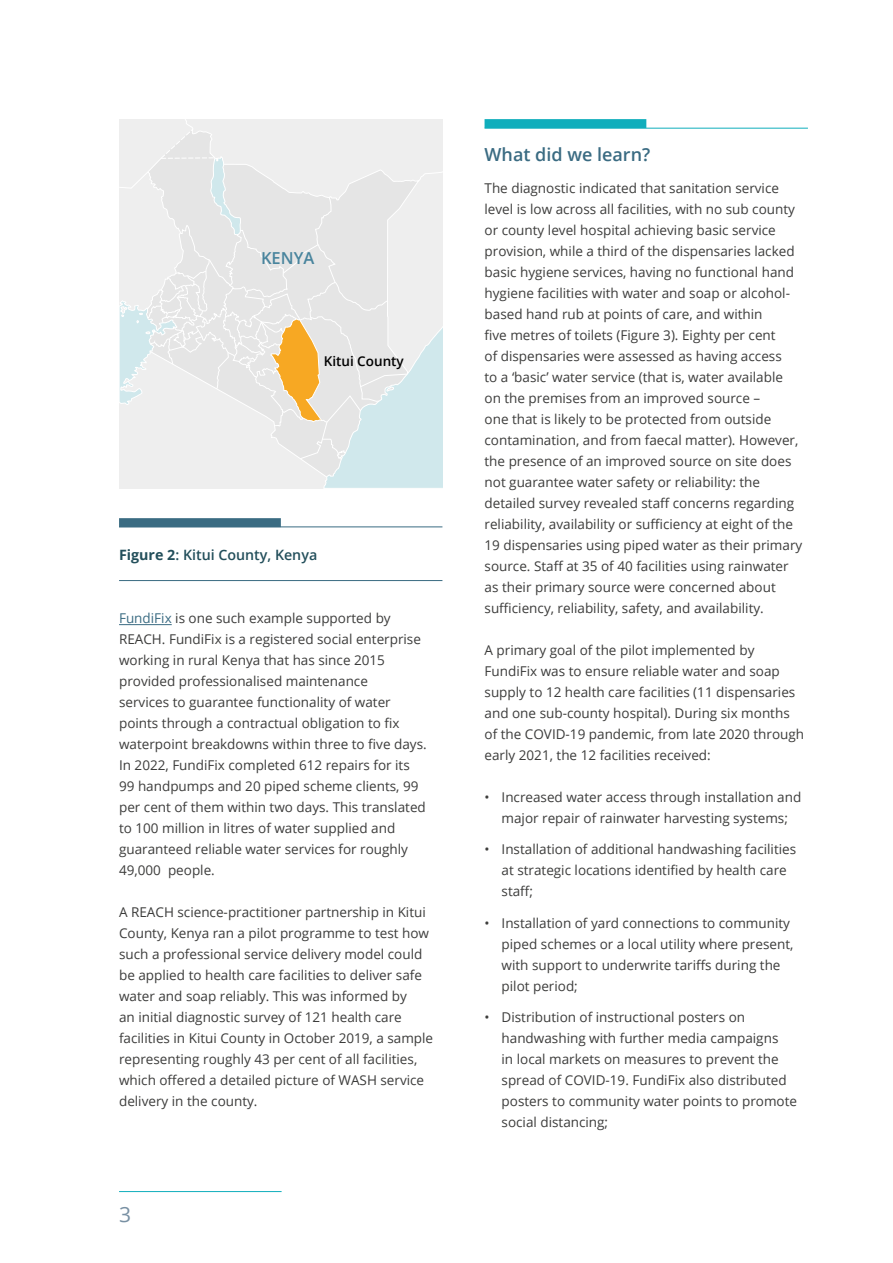
<style>
.page{position:relative;width:893px;height:1263px;background:#fff}
.page>*{position:absolute;margin:0;border:0;box-sizing:border-box;transform-origin:0 0}
.t1{font:21px "Open Sans";color:#7890a3}
.subhead{font:600 18px "Open Sans";color:#3a6b82}
.t2{font:600 16.5px "Open Sans";color:#48849d}
.t3{font:600 14.25px "Open Sans";color:#234f5b}
.t4{font:13.5px/21px "Open Sans";color:#3c3c3b}
.t5{font:600 13.5px "Open Sans";color:#000}
.s1{font-weight:700}
.s2{color:#3a6b82}
</style>
<div class="page">
<hr style="left:119px;top:1191px;width:163px;height:1px;background:#10aebc">
<hr style="left:119px;top:580px;width:323px;height:1px;background:#3a6b82">
<hr style="left:119px;top:526px;width:323px;height:1px;background:#3a6b82">
<div style="left:119px;top:518px;width:162px;height:9px;background:#3a6b82"></div>
<hr style="left:119px;top:624px;width:53px;height:1px;background:#3a6b82">
<hr style="left:485px;top:128px;width:323px;height:1px;background:#10aebc">
<div style="left:485px;top:119px;width:161px;height:9px;background:#10aebc"></div>
<svg style="left:119px;top:119px;width:323px;height:370px"></svg>
<p class="t2" style="left:261px;top:246px;width:55px">KENYA</p>
<p class="t5" style="left:324px;top:352px;width:82px">Kitui County</p>
<p class="t3" style="left:119px;top:545px;width:200px"><span class="s1">Figure 2</span>: Kitui County, Kenya</p>
<p class="t4" style="left:119px;top:607px;width:309px"><span class="s2">FundiFix</span> is one such example supported by REACH. FundiFix is a registered social enterprise working in rural Kenya that has since 2015 provided professionalised maintenance<br>services to guarantee functionality of water points through a contractual obligation to fix waterpoint breakdowns within three to five days.<br>In 2022, FundiFix completed 612 repairs for its 99 handpumps and 20 piped scheme clients, 99 per cent of them within two days. This translated to 100 million in litres of water supplied and guaranteed reliable water services for roughly 49,000 people.</p>
<p class="t4" style="left:119px;top:901px;width:316px">A REACH science-practitioner partnership in Kitui County, Kenya ran a pilot programme to test how such a professional service delivery model could be applied to health care facilities to deliver safe water and soap reliably. This was informed by<br>an initial diagnostic survey of 121 health care facilities in Kitui County in October 2019, a sample representing roughly 43 per cent of all facilities, which offered a detailed picture of WASH service delivery in the county.</p>
<h1 class="t1" style="left:119px;top:1200px;width:14px">3</h1>
<p class="subhead" style="left:485px;top:142px;width:167px">What did we learn?</p>
<p class="t4" style="left:485px;top:177px;width:319px">The diagnostic indicated that sanitation service level is low across all facilities, with no sub county or county level hospital achieving basic service provision, while a third of the dispensaries lacked basic hygiene services, having no functional hand hygiene facilities with water and soap or alcohol&shy;based hand rub at points of care, and within<br>five metres of toilets (Figure 3). Eighty per cent<br>of dispensaries were assessed as having access<br>to a ‘basic’ water service (that is, water available on the premises from an improved source –<br>one that is likely to be protected from outside contamination, and from faecal matter). However, the presence of an improved source on site does not guarantee water safety or reliability: the detailed survey revealed staff concerns regarding reliability, availability or sufficiency at eight of the 19 dispensaries using piped water as their primary source. Staff at 35 of 40 facilities using rainwater as their primary source were concerned about sufficiency, reliability, safety, and availability.</p>
<p class="t4" style="left:485px;top:639px;width:321px">A primary goal of the pilot implemented by FundiFix was to ensure reliable water and soap supply to 12 health care facilities (11 dispensaries and one sub-county hospital). During six months of the COVID-19 pandemic, from late 2020 through early 2021, the 12 facilities received:</p>
<p class="t4" style="left:485px;top:786px;width:318px;text-align:center">• Increased water access through installation and major repair of rainwater harvesting systems;</p>
<p class="t4" style="left:502px;top:838px;width:296px;text-indent:-17px">• Installation of additional handwashing facilities at strategic locations identified by health care staff;</p>
<p class="t4" style="left:502px;top:912px;width:293px;text-indent:-17px">• Installation of yard connections to community piped schemes or a local utility where present, with support to underwrite tariffs during the pilot period;</p>
<p class="t4" style="left:502px;top:1006px;width:297px;text-indent:-17px">• Distribution of instructional posters on handwashing with further media campaigns<br>in local markets on measures to prevent the spread of COVID-19. FundiFix also distributed posters to community water points to promote social distancing;</p>
</div>
